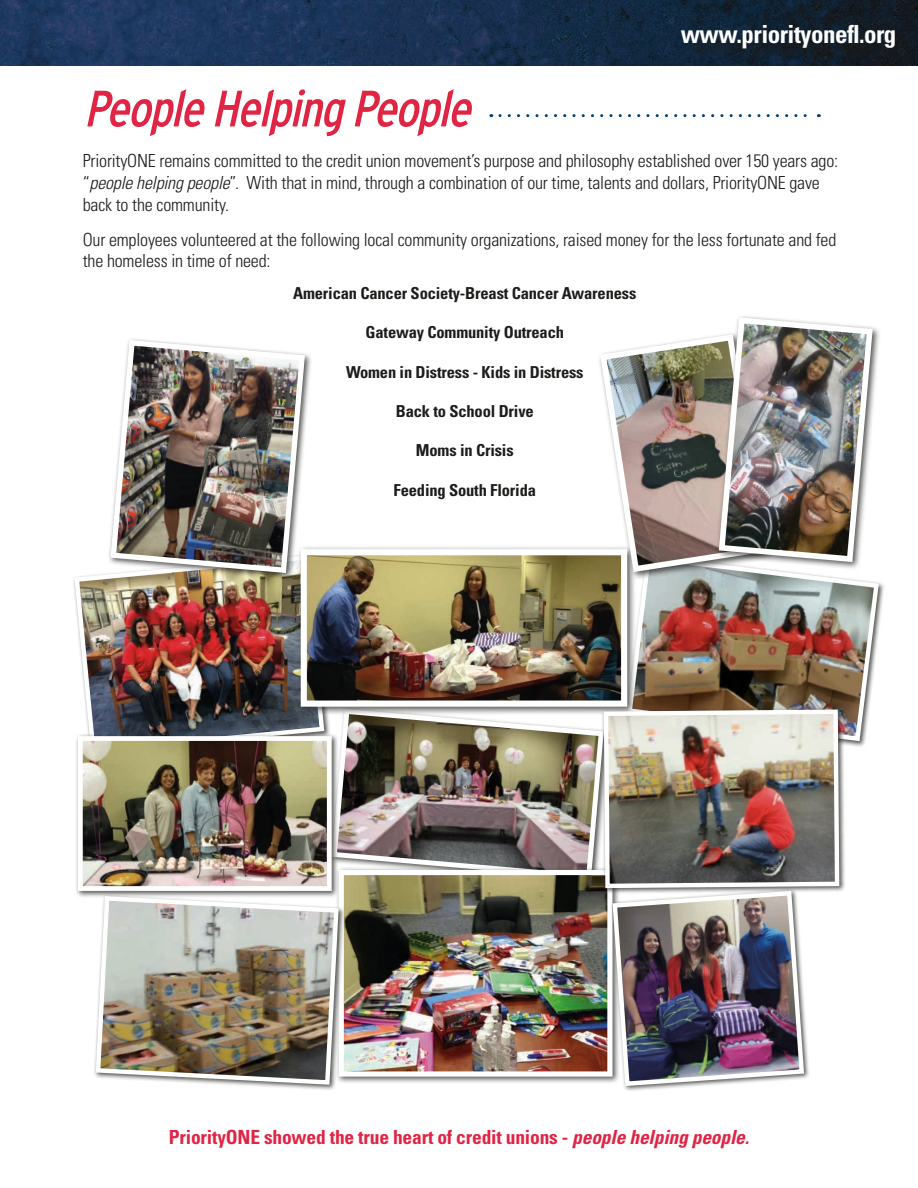
<style>
.page{position:relative;width:918px;height:1188px;background:#fff}
.page>*{position:absolute;margin:0;border:0;box-sizing:border-box;transform-origin:0 0}
.t1{font:italic 51px "Interstate Cond Mono";color:#e02444}
.t2{font:700 condensed 24.9px "Univers";letter-spacing:-.02em;color:#fff}
.t3{font:700 condensed 19.5px "Univers";letter-spacing:-.01em;color:#e02444}
.t4{font:300 condensed 18px/21.6px "Univers";letter-spacing:-.01em;color:#1c1c1a}
.t5{font:700 condensed 16.5px "Univers";letter-spacing:-.01em;color:#1c1c1a}
.s1{font-style:italic}
</style>
<div class="page">
<img style="left:0;top:0;width:918px;height:66px">
<div style="left:684px;top:27px;width:229px;height:40px;background:#1c1c1a;opacity:.75"></div>
<svg style="left:500px;top:114px;width:319px;height:3px"></svg>
<img style="left:339px;top:716px;width:263px;height:151px">
<img style="left:73px;top:574px;width:254px;height:160px">
<img style="left:637px;top:575px;width:244px;height:169px">
<div style="left:297px;top:545px;width:340px;height:171px;background:#1c1c1a;opacity:.75"></div>
<img style="left:308px;top:556px;width:312px;height:144px">
<div style="left:301px;top:549px;width:326px;height:158px;border:6px solid #fff"></div>
<div style="left:335px;top:867px;width:285px;height:218px;background:#1c1c1a;opacity:.75"></div>
<img style="left:345px;top:876px;width:261px;height:195px">
<div style="left:339px;top:870px;width:274px;height:207px;border:5px solid #fff"></div>
<div style="left:75px;top:734px;width:264px;height:164px;background:#1c1c1a;opacity:.75"></div>
<img style="left:84px;top:742px;width:242px;height:143px">
<div style="left:78px;top:736px;width:254px;height:155px;border:5px solid #fff"></div>
<div style="left:597px;top:331px;width:178px;height:250px;background:#1c1c1a;opacity:.75"></div>
<div style="left:716px;top:314px;width:165px;height:257px;background:#1c1c1a;opacity:.75"></div>
<img style="left:597px;top:314px;width:279px;height:261px">
<div style="left:108px;top:337px;width:205px;height:244px;background:#1c1c1a;opacity:.75"></div>
<img style="left:108px;top:337px;width:200px;height:239px">
<div style="left:93px;top:894px;width:252px;height:197px;background:#1c1c1a;opacity:.75"></div>
<img style="left:93px;top:894px;width:248px;height:193px">
<svg style="left:602px;top:707px;width:240px;height:183px"></svg>
<img style="left:606px;top:712px;width:231px;height:376px">
<h2 class="t2" style="left:681px;top:19px;width:217px">www.priorityonefl.org</h2>
<h1 class="t1" style="left:84px;top:80px;width:400px">PeopleHelpingPeople</h1>
<p class="t4" style="left:83px;top:150px;width:757px">PriorityONE remains committed to the credit union movement’s purpose and philosophy established over 150 years ago: “<span class="s1">people helping people</span>”. With that in mind, through a combination of our time, talents and dollars, PriorityONE gave back to the community.</p>
<p class="t4" style="left:83px;top:229px;width:755px">Our employees volunteered at the following local community organizations, raised money for the less fortunate and fed the homeless in time of need:</p>
<p class="t5" style="left:293px;top:283px;width:345px">American Cancer Society-Breast Cancer Awareness</p>
<p class="t5" style="left:366px;top:322px;width:200px">Gateway Community Outreach</p>
<p class="t5" style="left:346px;top:362px;width:239px">Women in Distress - Kids in Distress</p>
<p class="t5" style="left:396px;top:401px;width:140px">Back to School Drive</p>
<p class="t5" style="left:416px;top:440px;width:99px">Moms in Crisis</p>
<p class="t5" style="left:394px;top:480px;width:144px">Feeding South Florida</p>
<p class="t3" style="left:169px;top:1125px;width:582px">PriorityONE showed the true heart of credit unions - <span class="s1">people helping people.</span></p>
</div>
